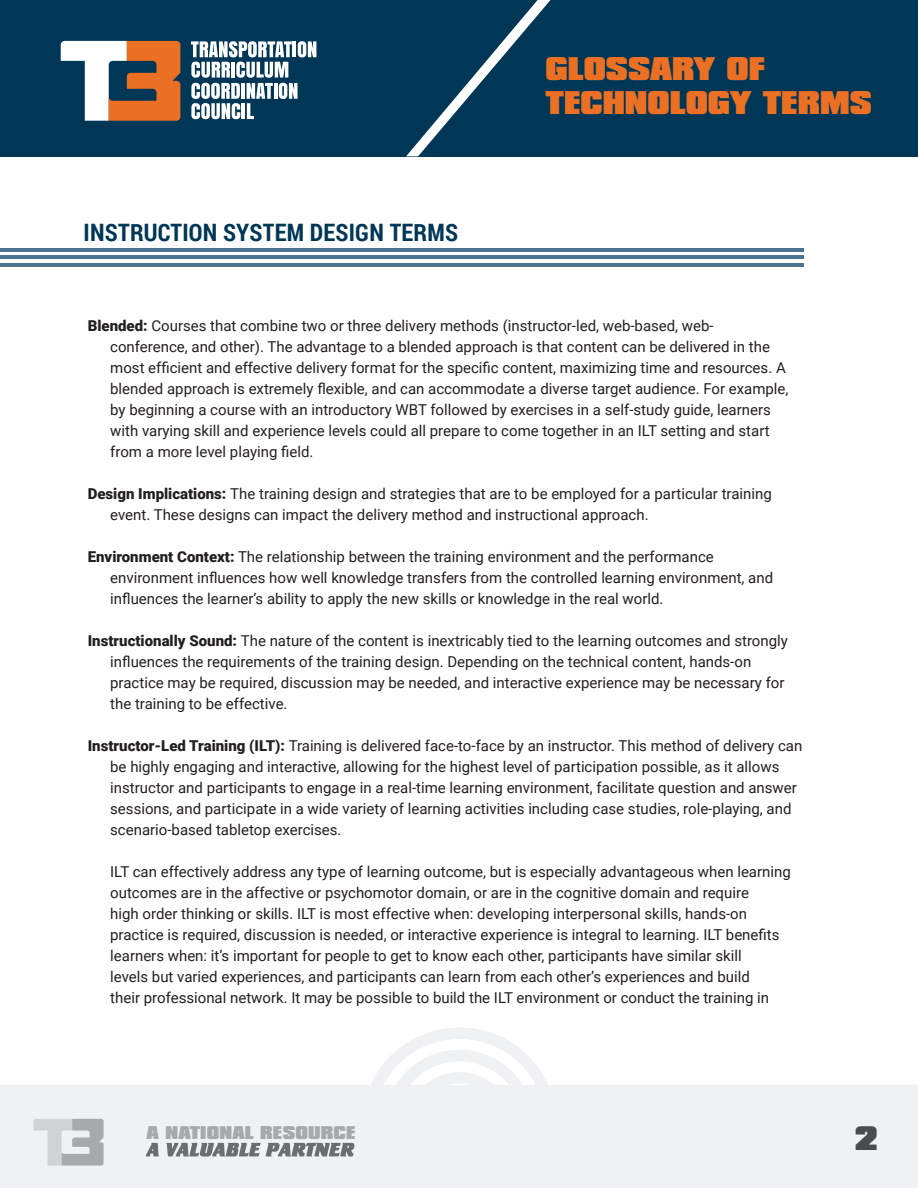
<style>
.page{position:relative;width:918px;height:1188px;background:#fff}
.page>*{position:absolute;margin:0;border:0;box-sizing:border-box;transform-origin:0 0}
.t1{font:900 28.95px "Compacta BT";color:#4b4c4d}
.t2{font:900 28.2px/33.8px "Compacta BT";color:#eb7023}
.t3{font:700 24px "Roboto Condensed";letter-spacing:.01em;color:#003756}
.t4{font:900 15.9px "Compacta BT";letter-spacing:.01em;color:#a8a9ad}
.t5{font:15px/21px "Roboto";color:#231f20}
.s1{font-weight:900}
</style>
<div class="page">
<hr style="left:0;top:248px;width:803px;height:4px;background:#4c7292">
<hr style="left:0;top:255px;width:803px;height:4px;background:#4c7292">
<hr style="left:0;top:263px;width:803px;height:4px;background:#4c7292">
<svg style="left:371px;top:1027px;width:177px;height:58px"></svg>
<div style="left:0;top:1085px;width:918px;height:103px;background:#f0f1f2"></div>
<svg style="left:146px;top:1142px;width:208px;height:15px"></svg>
<div style="left:0;top:0;width:918px;height:156px;background:#003756"></div>
<svg style="left:406px;top:0;width:145px;height:156px"></svg>
<svg style="left:191px;top:41px;width:125px;height:78px"></svg>
<svg style="left:61px;top:41px;width:119px;height:80px"></svg>
<svg style="left:33px;top:1119px;width:71px;height:47px"></svg>
<p class="t3" style="left:84px;top:216px;width:376px">INSTRUCTION SYSTEM DESIGN TERMS</p>
<h2 class="t2" style="left:545px;top:52px;width:328px">GLOSSARY OF<br>TECHNOLOGY TERMS</h2>
<p class="t5" style="left:110px;top:315px;width:680px;text-indent:-22px"><span class="s1">Blended:</span> Courses that combine two or three delivery methods (instructor-led, web-based, web&shy;conference, and other). The advantage to a blended approach is that content can be delivered in the most efficient and effective delivery format for the specific content, maximizing time and resources. A blended approach is extremely flexible, and can accommodate a diverse target audience. For example, by beginning a course with an introductory WBT followed by exercises in a self-study guide, learners with varying skill and experience levels could all prepare to come together in an ILT setting and start from a more level playing field.</p>
<p class="t5" style="left:110px;top:483px;width:663px;text-indent:-22px"><span class="s1">Design Implications:</span> The training design and strategies that are to be employed for a particular training event. These designs can impact the delivery method and instructional approach.</p>
<p class="t5" style="left:110px;top:546px;width:664px;text-indent:-22px"><span class="s1">Environment Context:</span> The relationship between the training environment and the performance environment influences how well knowledge transfers from the controlled learning environment, and influences the learner’s ability to apply the new skills or knowledge in the real world.</p>
<p class="t5" style="left:110px;top:630px;width:679px;text-indent:-22px"><span class="s1">Instructionally Sound:</span> The nature of the content is inextricably tied to the learning outcomes and strongly influences the requirements of the training design. Depending on the technical content, hands-on practice may be required, discussion may be needed, and interactive experience may be necessary for the training to be effective.</p>
<p class="t5" style="left:110px;top:735px;width:694px;text-indent:-22px"><span class="s1">Instructor-Led Training (ILT):</span> Training is delivered face-to-face by an instructor. This method of delivery can be highly engaging and interactive, allowing for the highest level of participation possible, as it allows instructor and participants to engage in a real-time learning environment, facilitate question and answer sessions, and participate in a wide variety of learning activities including case studies, role-playing, and scenario-based tabletop exercises.</p>
<p class="t5" style="left:110px;top:861px;width:682px">ILT can effectively address any type of learning outcome, but is especially advantageous when learning outcomes are in the affective or psychomotor domain, or are in the cognitive domain and require<br>high order thinking or skills. ILT is most effective when: developing interpersonal skills, hands-on practice is required, discussion is needed, or interactive experience is integral to learning. ILT benefits learners when: it’s important for people to get to know each other, participants have similar skill<br>levels but varied experiences, and participants can learn from each other’s experiences and build<br>their professional network. It may be possible to build the ILT environment or conduct the training in</p>
<p class="t4" style="left:147px;top:1123px;width:210px">A NATIONAL RESOURCE</p>
<h1 class="t1" style="left:855px;top:1121px;width:24px">2</h1>
</div>
